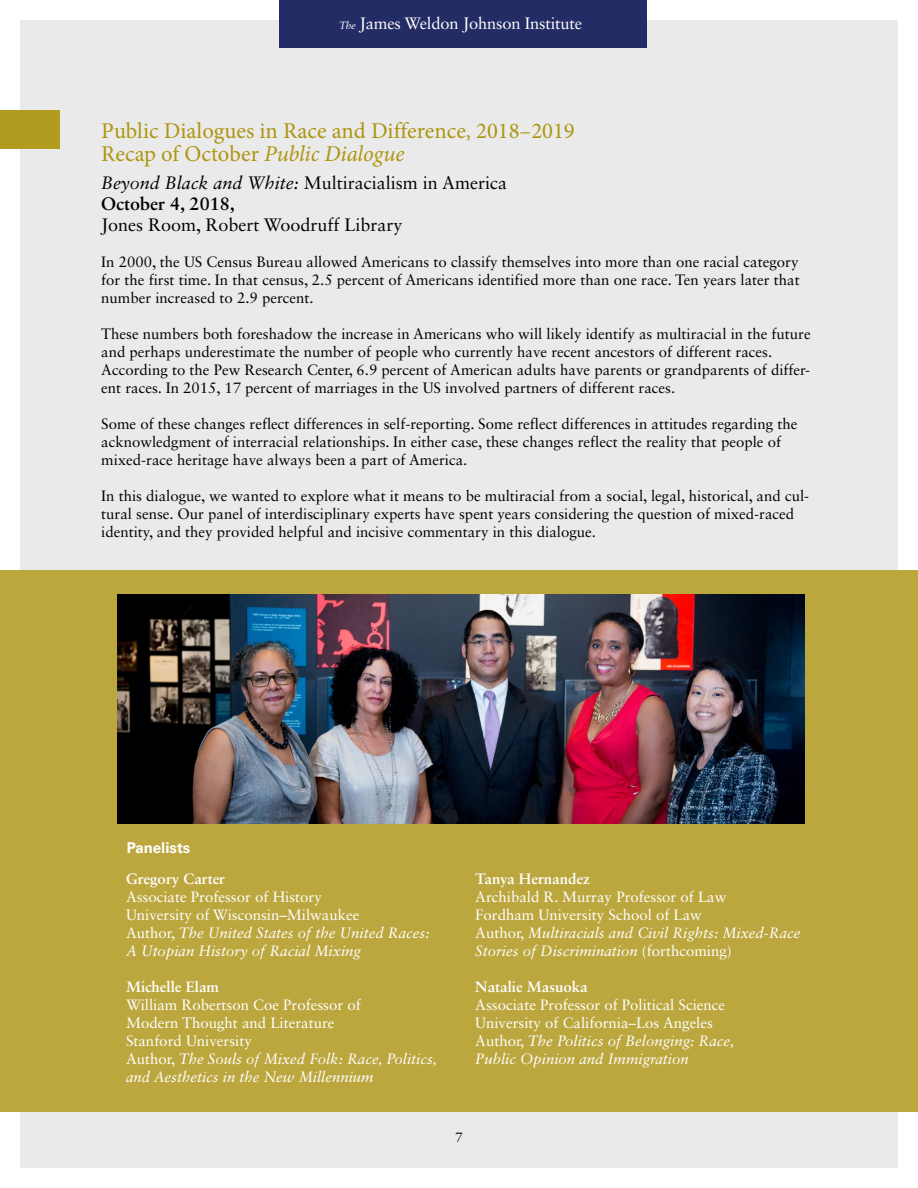
<style>
.page{position:relative;width:918px;height:1188px;background:#fff}
.page>*{position:absolute;margin:0;border:0;box-sizing:border-box;transform-origin:0 0}
.t1{font:22.65px/22.5px "Minion Pro";color:#ad9610}
.t2{font:18px/21px "Sabon LT Std";color:#000}
.t3{font:16.5px "Sabon LT Std";letter-spacing:-.01em;color:#fff}
.t4{font:15px/18px "Sabon LT Std";color:#000}
.t5{font:15px/18px "Sabon LT Std";color:#fff}
.t6{font:700 15px "Sabon LT Std";color:#fff}
.t7{font:700 15px "Univers Com 65";color:#fff}
.t8{font:13.5px "Sabon LT Std";color:#000}
.s1{font-style:italic;font-size:10.5px}
.s2{font-style:italic}
.s3{font-weight:700}
</style>
<div class="page">
<div style="left:20px;top:20px;width:878px;height:1148px;background:#eaeaea"></div>
<div style="left:280px;top:0;width:367px;height:47px;background:#232c64"></div>
<div style="left:0;top:571px;width:918px;height:541px;background:#bca73f"></div>
<div style="left:0;top:110px;width:59px;height:39px;background:#b29c20"></div>
<img style="left:117px;top:594px;width:688px;height:229px">
<p class="t3" style="left:339px;top:13px;width:244px"><span class="s1">The</span> James Weldon Johnson Institute</p>
<h1 class="t1" style="left:101px;top:120px;width:475px">Public Dialogues in Race and Difference, 2018–2019<br>Recap of October <span class="s2">Public Dialogue</span></h1>
<p class="t2" style="left:101px;top:172px;width:407px"><span class="s2">Beyond Black and White:</span> Multiracialism in America<br><span class="s3">October 4, 2018,</span></p>
<p class="t2" style="left:101px;top:214px;width:303px">Jones Room, Robert Woodruff Library</p>
<p class="t4" style="left:101px;top:253px;width:700px;text-align:justify">In 2000, the US Census Bureau allowed Americans to classify themselves into more than one racial category for the first time. In that census, 2.5 percent of Americans identified more than one race. Ten years later that number increased to 2.9 percent.</p>
<p class="t4" style="left:101px;top:325px;width:711px">These numbers both foreshadow the increase in Americans who will likely identify as multiracial in the future and perhaps underestimate the number of people who currently have recent ancestors of different races.<br>According to the Pew Research Center, 6.9 percent of American adults have parents or grandparents of differ&shy;ent races. In 2015, 17 percent of marriages in the US involved partners of different races.</p>
<p class="t4" style="left:101px;top:415px;width:698px">Some of these changes reflect differences in self-reporting. Some reflect differences in attitudes regarding the acknowledgment of interracial relationships. In either case, these changes reflect the reality that people of mixed-race heritage have always been a part of America.</p>
<p class="t4" style="left:101px;top:487px;width:709px">In this dialogue, we wanted to explore what it means to be multiracial from a social, legal, historical, and cul&shy;tural sense. Our panel of interdisciplinary experts have spent years considering the question of mixed-raced identity, and they provided helpful and incisive commentary in this dialogue.</p>
<p class="t7" style="left:127px;top:839px;width:65px">Panelists</p>
<p class="t6" style="left:126px;top:870px;width:101px">Gregory Carter</p>
<p class="t5" style="left:126px;top:888px;width:305px">Associate Professor of History<br>University of Wisconsin–Milwaukee<br>Author, <span class="s2">The United States of the United Races:<br>A Utopian History of Racial Mixing</span></p>
<p class="t6" style="left:126px;top:978px;width:95px">Michelle Elam</p>
<p class="t5" style="left:126px;top:996px;width:313px">William Robertson Coe Professor of<br>Modern Thought and Literature<br>Stanford University<br>Author, <span class="s2">The Souls of Mixed Folk: Race, Politics, and Aesthetics in the New Millennium</span></p>
<p class="t6" style="left:475px;top:870px;width:116px">Tanya Hernandez</p>
<p class="t5" style="left:475px;top:888px;width:327px">Archibald R. Murray Professor of Law<br>Fordham University School of Law<br>Author, <span class="s2">Multiracials and Civil Rights: Mixed-Race Stories of Discrimination</span> (forthcoming)</p>
<p class="t6" style="left:475px;top:978px;width:114px">Natalie Masuoka</p>
<p class="t5" style="left:475px;top:996px;width:261px">Associate Professor of Political Science University of California–Los Angeles Author, <span class="s2">The Politics of Belonging: Race, Public Opinion and Immigration</span></p>
<p class="t8" style="left:455px;top:1130px;width:9px">7</p>
</div>
